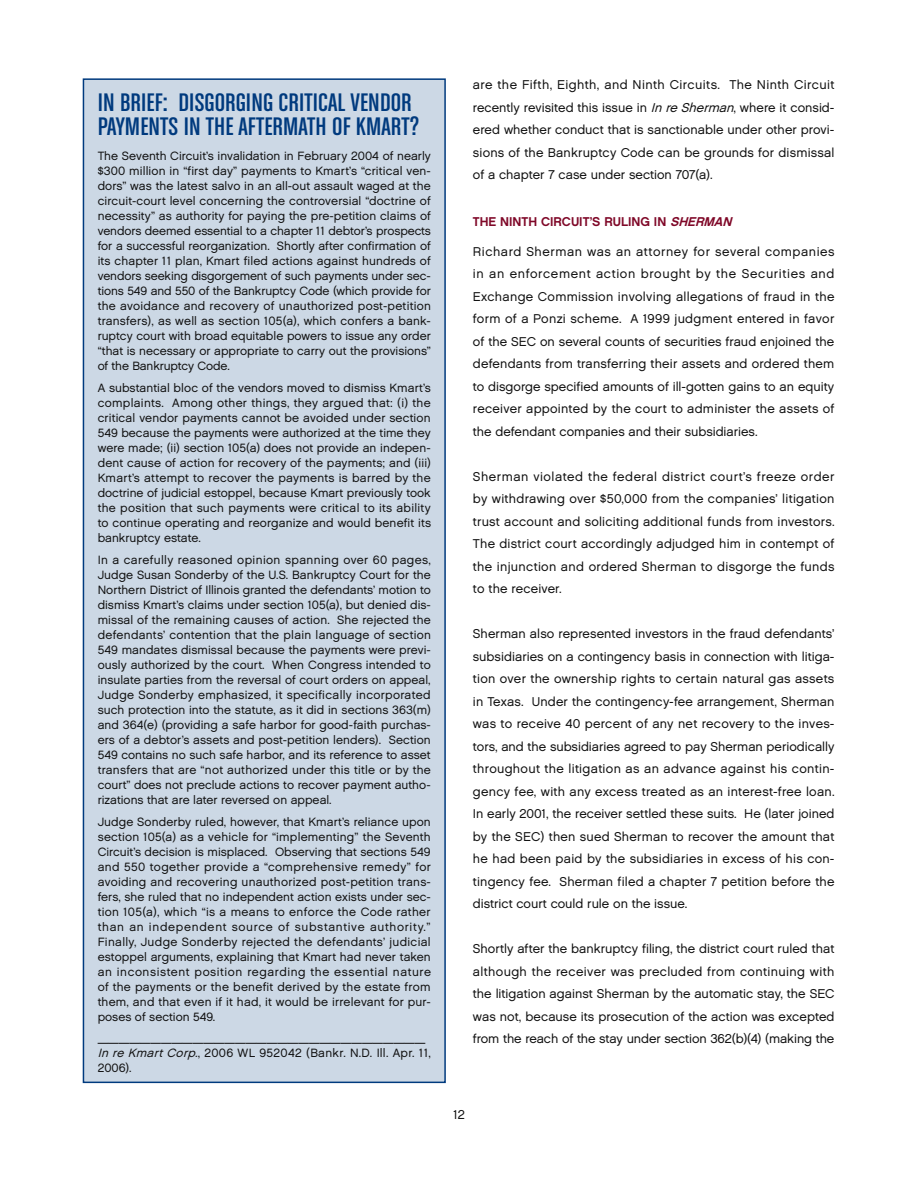
<style>
.page{position:relative;width:918px;height:1188px;background:#fff}
.page>*{position:absolute;margin:0;border:0;box-sizing:border-box;transform-origin:0 0}
.t1{font:27px/24px "Chalet Comprime Cologne Sixty";letter-spacing:.005em;color:#003a7e;scale:1.1 1}
.t2{font:12.75px/22.5px "Chalet London Nineteen Sixty";letter-spacing:.015em;color:#121212;text-align:justify}
.t3{font:12.75px "Chalet New York Nineteen Sixty";color:#7f0828}
.t4{font:italic 12.75px "Chalet New York Nineteen Sixty";color:#7f0828}
.t5{font:12px/15px "Chalet London Nineteen Sixty";letter-spacing:.005em;color:#121212;text-align:justify}
.t6{font:12px/15px "Chalet London Nineteen Sixty";letter-spacing:.025em;color:#121212}
.s1{font-style:italic}
</style>
<div class="page">
<div style="left:83px;top:79px;width:362px;height:1003px;background:#ccd8e5"></div>
<div style="left:83px;top:78px;width:363px;height:1005px;border:2px solid #003a7e"></div>
<h1 class="t1" style="left:98px;top:90px;width:294px">IN BRIEF: DISGORGING CRITICAL VENDOR<br>PAYMENTS IN THE AFTERMATH OF KMART?</h1>
<p class="t5" style="left:98px;top:149px;width:335px">The Seventh Circuit’s invalidation in February 2004 of nearly $300 million in “first day” payments to Kmart’s “critical ven&shy;dors” was the latest salvo in an all-out assault waged at the circuit-court level concerning the controversial “doctrine of necessity” as authority for paying the pre-petition claims of vendors deemed essential to a chapter 11 debtor’s prospects for a successful reorganization. Shortly after confirmation of its chapter 11 plan, Kmart filed actions against hundreds of vendors seeking disgorgement of such payments under sec&shy;tions 549 and 550 of the Bankruptcy Code (which provide for the avoidance and recovery of unauthorized post-petition transfers), as well as section 105(a), which confers a bank&shy;ruptcy court with broad equitable powers to issue any order “that is necessary or appropriate to carry out the provisions” of the Bankruptcy Code.</p>
<p class="t5" style="left:98px;top:380px;width:335px">A substantial bloc of the vendors moved to dismiss Kmart’s complaints. Among other things, they argued that: (i) the critical vendor payments cannot be avoided under section 549 because the payments were authorized at the time they were made; (ii) section 105(a) does not provide an indepen&shy;dent cause of action for recovery of the payments; and (iii)<br>Kmart’s attempt to recover the payments is barred by the doctrine of judicial estoppel, because Kmart previously took the position that such payments were critical to its ability to continue operating and reorganize and would benefit its bankruptcy estate.</p>
<p class="t5" style="left:98px;top:552px;width:335px">I n a carefully reasoned opinion spanning over 60 pages, Judge Susan Sonderby of the U.S. Bankruptcy Court for the Northern District of I llinois granted the defendants’ motion to dismiss Kmart’s claims under section 105(a), but denied dis&shy;missal of the remaining causes of action. She rejected the defendants’ contention that the plain language of section 549 mandates dismissal because the payments were previ&shy;ously authorized by the court. When Congress intended to insulate parties from the reversal of court orders on appeal, Judge Sonderby emphasized, it specifically incorporated such protection into the statute, as it did in sections 363(m) and 364(e) (providing a safe harbor for good-faith purchas&shy;ers of a debtor’s assets and post-petition lenders). Section 549 contains no such safe harbor, and its reference to asset transfers that are “not authorized under this title or by the court” does not preclude actions to recover payment autho&shy;rizations that are later reversed on appeal.</p>
<p class="t5" style="left:98px;top:814px;width:335px">Judge Sonderby ruled, however, that Kmart’s reliance upon section 105(a) as a vehicle for “implementing” the Seventh Circuit’s decision is misplaced. Observing that sections 549 and 550 together provide a “comprehensive remedy” for avoiding and recovering unauthorized post-petition trans&shy;fers, she ruled that no independent action exists under sec&shy;tion 105(a), which “is a means to enforce the Code rather than an independent source of substantive authority.” Finally, Judge Sonderby rejected the defendants’ judicial estoppel arguments, explaining that Kmart had never taken an inconsistent position regarding the essential nature of the payments or the benefit derived by the estate from them, and that even if it had, it would be irrelevant for pur&shy;poses of section 549.</p>
<p class="t6" style="left:98px;top:1031px;width:335px">_______________________________<br><span class="s1">In re KmartCorp.</span>, 2006 WL 952042 (Bankr. N .D. I ll. Apr. 11,<br>2006).</p>
<p class="t2" style="left:473px;top:74px;width:363px">are the Fifth, Eighth, and N inth Circuits. The N inth Circuit recently revisited this issue in <span class="s1">InreSherman</span>, where it consid&shy;ered whether conduct that is sanctionable under other provi&shy;sions of the Bankruptcy Code can be grounds for dismissal of a chapter 7 case under section 707(a).</p>
<p class="t3" style="left:473px;top:214px;width:85px">THE NINTH CIRCUIT</p>
<p class="t3" style="left:590px;top:214px;width:45px">’S RULINGIN</p>
<p class="t4" style="left:670px;top:214px;width:28px">SHERMAN</p>
<p class="t2" style="left:473px;top:240px;width:363px">Richard Sherman was an attorney for several companies in an enforcement action brought by the Securities and Exchange Commission involving allegations of fraud in the form of a Ponzi scheme. A 1999 judgment entered in favor of the SEC</p>
<p class="t2" style="left:473px;top:330px;width:363px;text-indent:67px">on several counts of securities fraud enjoined the defendants from transferring their assets and ordered them to disgorge specified amounts of ill-gotten gains to an equity receiver appointed by the court to administer the assets of the defendant companies and their subsidiaries.</p>
<p class="t2" style="left:473px;top:465px;width:363px">Sherman violated the federal district court’s freeze order by withdrawing over $50,000 from the companies’ litigation trust account and soliciting additional funds from investors.<br>The district court accordingly adjudged him in contempt of the injunction and ordered Sherman to disgorge the funds to the receiver.</p>
<p class="t2" style="left:473px;top:622px;width:363px">Sherman also represented investors in the fraud defendants’ subsidiaries on a contingency basis in connection with litiga&shy;tion over the ownership rights to certain natural gas assets in Texas. Under the contingency-fee arrangement, Sherman was to receive 40 percent of any net recovery to the inves&shy;tors, and the subsidiaries agreed to pay Sherman periodically throughout the litigation as an advance against his contin&shy;gency fee, with any excess treated as an interest-free loan.<br>I n early 2001, the receiver settled these suits. He (later joined by the SEC</p>
<p class="t2" style="left:473px;top:825px;width:363px;text-indent:68px">) then sued Sherman to recover the amount that he had been paid by the subsidiaries in excess of his con&shy;tingency fee. Sherman filed a chapter 7 petition before the district court could rule on the issue.</p>
<p class="t2" style="left:473px;top:937px;width:363px;text-align:left">Shortly after the bankruptcy filing, the district court ruled that although the receiver was precluded from continuing with the litigation against Sherman by the automatic stay, the SEC was not, because its prosecution of the action was excepted from the reach of the stay under section 362(b)(4) (making the</p>
<p class="t2" style="left:453px;top:1103px;width:13px">12</p>
</div>
